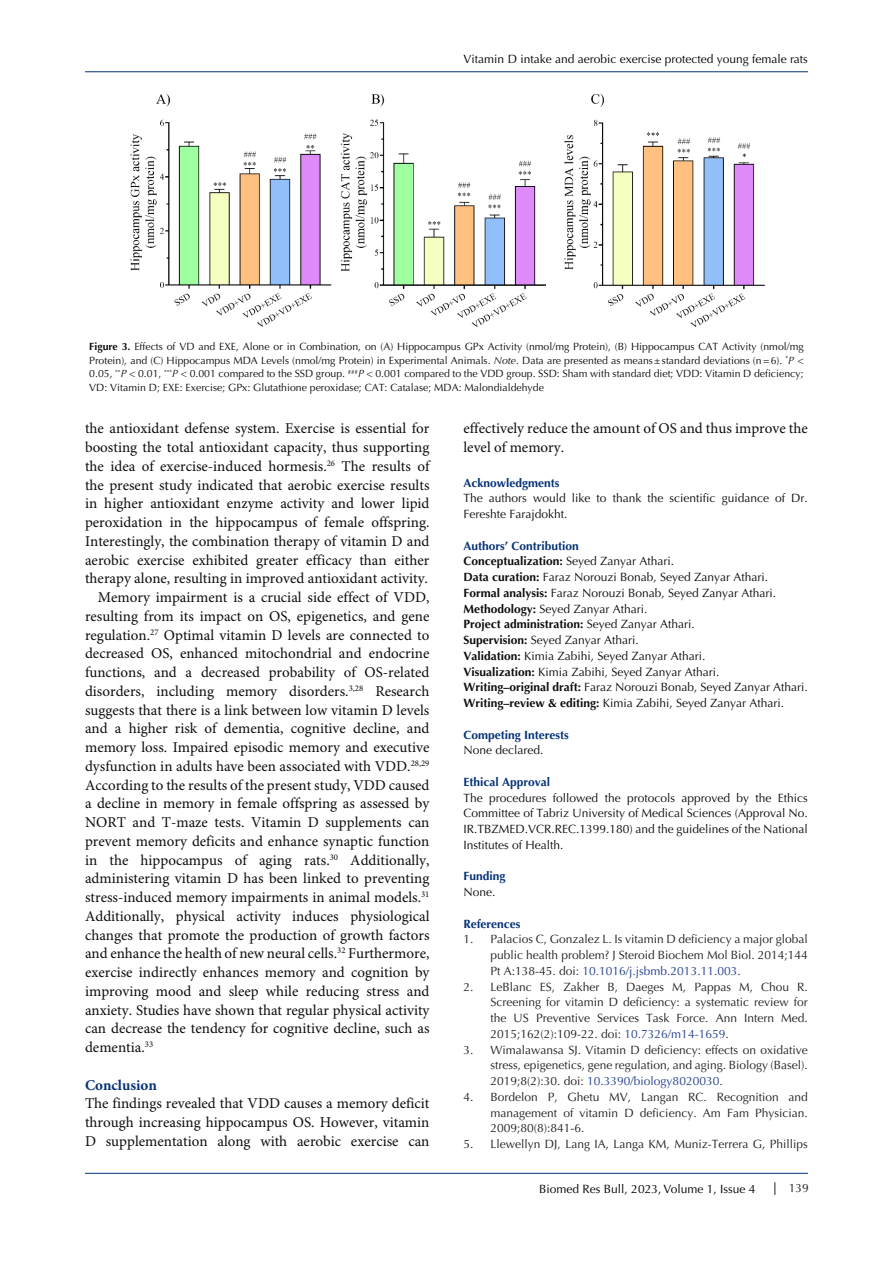
<style>
.page{position:relative;width:893px;height:1263px;background:#fff}
.page>*{position:absolute;margin:0;border:0;box-sizing:border-box;transform-origin:0 0}
.t1{font:15px/18.8px "Minion Pro";color:#0d0d0d;text-align:justify}
.heading_1{font:700 15px "Minion Pro";color:#053278}
.t2{font:12px/15.8px "Optima LT Std";color:#231f20;text-align:justify}
.t3{font:12px/15.8px "Optima LT Std";color:#0d0d0d}
.t4{font:12px "Optima LT Std";color:#000}
.heading_1-2{font:700 12px "Optima LT Std";color:#053278}
.t5{font:700 12px "Optima LT Std";color:#0d0d0d}
.t6{font:10.5px/13.5px "Optima LT Std";color:#0d0d0d;text-align:justify}
.s1{font-weight:700}
.s2{font-style:italic}
.s3{font-weight:400}
.s4{color:#253f8e}
</style>
<div class="page">
<hr style="left:85px;top:71px;width:723px;height:1px;background:#053278">
<hr style="left:85px;top:1173px;width:723px;height:1px;background:#053278">
<svg style="left:774px;top:1182px;width:1px;height:13px"></svg>
<img style="left:130px;top:93px;width:635px;height:234px">
<p class="t4" style="left:464px;top:52px;width:346px">Vitamin D intake and aerobic exercise protected young female rats</p>
<p class="t6" style="left:89px;top:340px;width:716px"><span class="s1">Figure 3.</span> Effects of VD and EXE, Alone or in Combination, on (A) Hippocampus GPx Activity (nmol/mg Protein), (B) Hippocampus CAT Activity (nmol/mg Protein), and (C) Hippocampus MDA Levels (nmol/mg Protein) in Experimental Animals. <span class="s2">Note</span>. Data are presented as means±standard deviations (n=6). <sup>*</sup><span class="s2">P</span> &lt; 0.05, <sup>**</sup><span class="s2">P</span> &lt; 0.01, <sup>***</sup><span class="s2">P</span> &lt; 0.001 compared to the SSD group. <sup>###</sup><span class="s2">P</span> &lt; 0.001 compared to the VDD group. SSD: Sham with standard diet; VDD: Vitamin D deficiency; VD: Vitamin D; EXE: Exercise; GPx: Glutathione peroxidase; CAT: Catalase; MDA: Malondialdehyde</p>
<p class="t1" style="left:85px;top:420px;width:346px">the antioxidant defense system. Exercise is essential for boosting the total antioxidant capacity, thus supporting the idea of exercise-induced hormesis.<sup>26</sup> The results of the present study indicated that aerobic exercise results in higher antioxidant enzyme activity and lower lipid peroxidation in the hippocampus of female offspring.<br>Interestingly, the combination therapy of vitamin D and aerobic exercise exhibited greater efficacy than either therapy alone, resulting in improved antioxidant activity.</p>
<p class="t1" style="left:85px;top:588px;width:346px;text-indent:13px">Memory impairment is a crucial side effect of VDD, resulting from its impact on OS, epigenetics, and gene regulation.<sup>27</sup> Optimal vitamin D levels are connected to decreased OS, enhanced mitochondrial and endocrine functions, and a decreased probability of OS-related disorders, including memory disorders.<sup>3,28</sup> Research suggests that there is a link between low vitamin D levels and a higher risk of dementia, cognitive decline, and memory loss. Impaired episodic memory and executive dysfunction in adults have been associated with VDD.<sup>28,29<br></sup>According to the results of the present study, VDD caused a decline in memory in female offspring as assessed by NORT and T-maze tests. Vitamin D supplements can prevent memory deficits and enhance synaptic function in the hippocampus of aging rats.<sup>30</sup> Additionally, administering vitamin D has been linked to preventing stress-induced memory impairments in animal models.<sup>31<br></sup>Additionally, physical activity induces physiological changes that promote the production of growth factors and enhance the health of new neural cells.<sup>32</sup> Furthermore, exercise indirectly enhances memory and cognition by improving mood and sleep while reducing stress and anxiety. Studies have shown that regular physical activity can decrease the tendency for cognitive decline, such as dementia.<sup>33</sup></p>
<p class="heading_1" style="left:85px;top:1074px;width:73px">Conclusion</p>
<p class="t1" style="left:85px;top:1095px;width:346px">The findings revealed that VDD causes a memory deficit through increasing hippocampus OS. However, vitamin D supplementation along with aerobic exercise can</p>
<p class="t1" style="left:463px;top:420px;width:346px">effectively reduce the amount of OS and thus improve the level of memory.</p>
<p class="heading_1-2" style="left:463px;top:475px;width:98px">Acknowledgments</p>
<p class="t3" style="left:463px;top:490px;width:346px">The authors would like to thank the scientific guidance of Dr.<br>Fereshte Farajdokht.</p>
<p class="heading_1-2" style="left:463px;top:538px;width:117px">Authors’ Contribution</p>
<p class="t5" style="left:463px;top:554px;width:212px">Conceptualization: <span class="s3">Seyed Zanyar Athari.</span></p>
<p class="t3" style="left:463px;top:569px;width:306px"><span class="s1">Data curation:</span> Faraz Norouzi Bonab, Seyed Zanyar Athari.</p>
<p class="t3" style="left:463px;top:585px;width:314px"><span class="s1">Formal analysis:</span> Faraz Norouzi Bonab, Seyed Zanyar Athari.</p>
<p class="t3" style="left:463px;top:601px;width:186px"><span class="s1">Methodology:</span> Seyed Zanyar Athari.</p>
<p class="t5" style="left:463px;top:617px;width:233px">Project administration: <span class="s3">Seyed Zanyar Athari.</span></p>
<p class="t3" style="left:463px;top:632px;width:177px"><span class="s1">Supervision:</span> Seyed Zanyar Athari.</p>
<p class="t3" style="left:463px;top:648px;width:244px"><span class="s1">Validation:</span> Kimia Zabihi, Seyed Zanyar Athari.</p>
<p class="t3" style="left:463px;top:664px;width:258px"><span class="s1">Visualization:</span> Kimia Zabihi, Seyed Zanyar Athari.</p>
<p class="t3" style="left:463px;top:679px;width:346px"><span class="s1">Writing–original draft:</span> Faraz Norouzi Bonab, Seyed Zanyar Athari.</p>
<p class="t3" style="left:463px;top:695px;width:322px"><span class="s1">Writing–review &amp; editing:</span> Kimia Zabihi, Seyed Zanyar Athari.</p>
<p class="heading_1-2" style="left:463px;top:727px;width:107px">Competing Interests</p>
<p class="t3" style="left:463px;top:742px;width:82px">None declared.</p>
<p class="heading_1-2" style="left:463px;top:775px;width:88px">Ethical Approval</p>
<p class="t3" style="left:463px;top:790px;width:346px;text-align:justify">The procedures followed the protocols approved by the Ethics Committee of Tabriz University of Medical Sciences (Approval No.<br>IR.TBZMED.VCR.REC.1399.180) and the guidelines of the National Institutes of Health.</p>
<p class="heading_1-2" style="left:463px;top:869px;width:44px">Funding</p>
<p class="t3" style="left:463px;top:884px;width:34px">None.</p>
<p class="heading_1-2" style="left:463px;top:916px;width:59px">References</p>
<p class="t2" style="left:490px;top:931px;width:319px;text-indent:-27px">1. Palacios C, Gonzalez L. Is vitamin D deficiency a major global public health problem? J Steroid Biochem Mol Biol. 2014;144<br>Pt A:138-45. doi: <span class="s4">10.1016/j.jsbmb.2013.11.003</span>.</p>
<p class="t2" style="left:490px;top:979px;width:319px;text-indent:-27px">2. LeBlanc ES, Zakher B, Daeges M, Pappas M, Chou R.<br>Screening for vitamin D deficiency: a systematic review for the US Preventive Services Task Force. Ann Intern Med.<br>2015;162(2):109-22. doi: <span class="s4">10.7326/m14-1659</span>.</p>
<p class="t2" style="left:490px;top:1042px;width:319px;text-indent:-27px">3. Wimalawansa SJ. Vitamin D deficiency: effects on oxidative stress, epigenetics, gene regulation, and aging. Biology (Basel).<br>2019;8(2):30. doi: <span class="s4">10.3390/biology8020030</span>.</p>
<p class="t2" style="left:490px;top:1089px;width:319px;text-indent:-27px">4. Bordelon P, Ghetu MV, Langan RC. Recognition and management of vitamin D deficiency. Am Fam Physician.<br>2009;80(8):841-6.</p>
<p class="t2" style="left:463px;top:1136px;width:346px">5. Llewellyn DJ, Lang IA, Langa KM, Muniz-Terrera G, Phillips</p>
<p class="t4" style="left:539px;top:1181px;width:218px">Biomed Res Bull, 2023, Volume 1, Issue 4</p>
<p class="t2" style="left:789px;top:1181px;width:22px">139</p>
</div>
